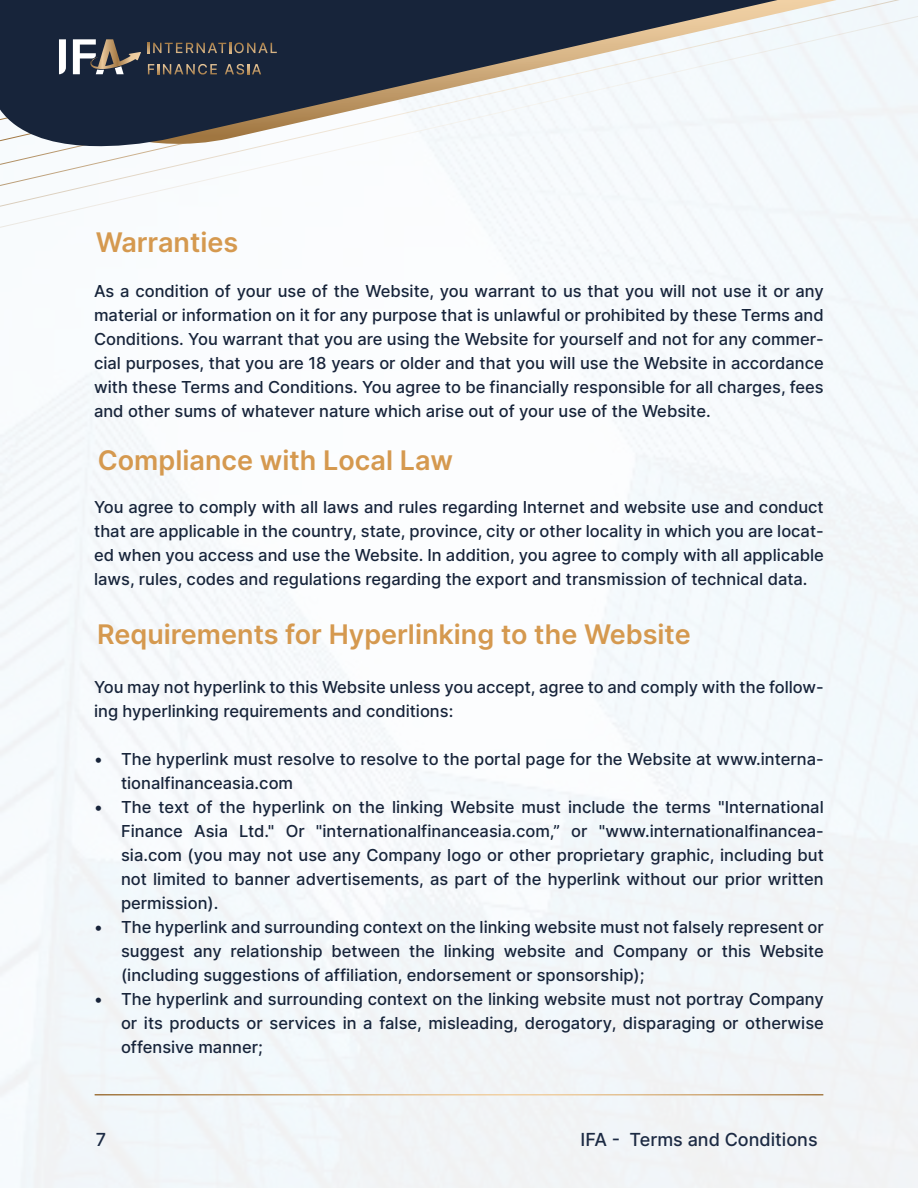
<style>
.page{position:relative;width:918px;height:1188px;background:#fff}
.page>*{position:absolute;margin:0;border:0;box-sizing:border-box;transform-origin:0 0}
.t1{font:27px "Inter";color:#d5994f}
.t2{font:18px "Inter";color:#1c2a43}
.t3{font:16.5px/24px "Inter";color:#17243a;text-align:justify}
</style>
<div class="page">
<svg style="left:0;top:207px;width:918px;height:21px"></svg>
<svg style="left:0;top:186px;width:918px;height:21px"></svg>
<svg style="left:0;top:165px;width:918px;height:21px"></svg>
<div style="left:0;top:142px;width:918px;height:23px;background:#f4f9fc"></div>
<div style="left:837px;top:0;width:81px;height:120px;background:#f1f7fb"></div>
<div style="left:780px;top:0;width:57px;height:147px;background:#f1f8fb"></div>
<svg style="left:0;top:0;width:780px;height:161px;fill:#17243a"></svg>
<svg style="left:148px;top:43px;width:129px;height:10px"></svg>
<svg style="left:148px;top:64px;width:69px;height:11px"></svg>
<svg style="left:225px;top:64px;width:36px;height:11px"></svg>
<svg style="left:59px;top:39px;width:7px;height:35px"></svg>
<svg style="left:73px;top:39px;width:68px;height:35px"></svg>
<h1 class="t1" style="left:96px;top:223px;width:144px">Warranties</h1>
<p class="t3" style="left:94px;top:278px;width:731px">As a condition of your use of the Website, you warrant to us that you will not use it or any material or information on it for any purpose that is unlawful or prohibited by these Terms and Conditions. You warrant that you are using the Website for yourself and not for any commer&shy;cial purposes, that you are 18 years or older and that you will use the Website in accordance with these Terms and Conditions. You agree to be financially responsible for all charges, fees and other sums of whatever nature which arise out of your use of the Website.</p>
<h1 class="t1" style="left:98px;top:441px;width:357px">Compliance with Local Law</h1>
<p class="t3" style="left:94px;top:495px;width:731px">You agree to comply with all laws and rules regarding Internet and website use and conduct that are applicable in the country, state, province, city or other locality in which you are locat&shy;ed when you access and use the Website. In addition, you agree to comply with all applicable laws, rules, codes and regulations regarding the export and transmission of technical data.</p>
<h1 class="t1" style="left:97px;top:615px;width:595px">Requirements for Hyperlinking to the Website</h1>
<p class="t3" style="left:94px;top:675px;width:731px">You may not hyperlink to this Website unless you accept, agree to and comply with the follow&shy;ing hyperlinking requirements and conditions:</p>
<p class="t3" style="left:121px;top:747px;width:704px;text-indent:-27px">• The hyperlink must resolve to resolve to the portal page for the Website at www.interna&shy;tionalfinanceasia.com</p>
<p class="t3" style="left:121px;top:795px;width:704px;text-indent:-27px">• The text of the hyperlink on the linking Website must include the terms "International Finance Asia Ltd." Or "internationalfinanceasia.com,” or "www.internationalfinancea&shy;sia.com (you may not use any Company logo or other proprietary graphic, including but not limited to banner advertisements, as part of the hyperlink without our prior written permission).</p>
<p class="t3" style="left:121px;top:915px;width:704px;text-indent:-27px">• The hyperlink and surrounding context on the linking website must not falsely represent or suggest any relationship between the linking website and Company or this Website (including suggestions of affiliation, endorsement or sponsorship);</p>
<p class="t3" style="left:121px;top:987px;width:704px;text-indent:-27px">• The hyperlink and surrounding context on the linking website must not portray Company or its products or services in a false, misleading, derogatory, disparaging or otherwise offensive manner;</p>
<p class="t2" style="left:96px;top:1127px;width:12px">7</p>
<p class="t2" style="left:581px;top:1127px;width:239px">IFA - Terms and Conditions</p>
</div>
